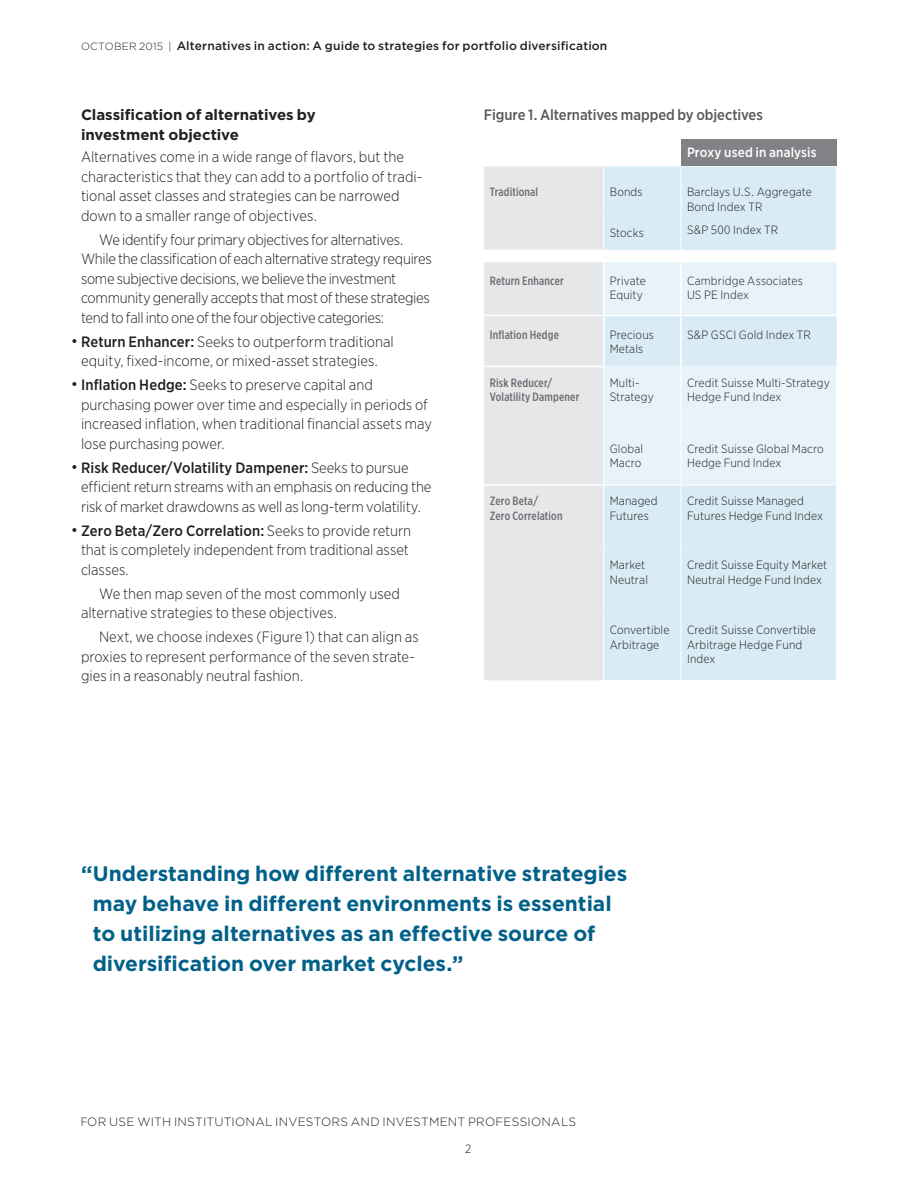
<style>
.page{position:relative;width:918px;height:1188px;background:#fff}
.page>*{position:absolute;margin:0;border:0;box-sizing:border-box;transform-origin:0 0}
.Callout_large{font:700 21px/30px "Gotham";color:#006089}
.Body{font:300 15px/19.5px "Gotham Narrow";letter-spacing:-.005em;color:#231f20}
.Body-2{font:300 15px/19.5px "Gotham Narrow";letter-spacing:-.025em;color:#231f20}
.Body_no_indent{font:300 15px/19.5px "Gotham Narrow";color:#231f20}
.Subhead{font:700 15px/19.5px "Gotham";color:#231f20}
.Subhead_2{font:500 15px "Gotham Narrow";letter-spacing:-.005em;color:#57585a}
.Table_head{font:500 13.5px "Gotham Narrow";letter-spacing:.01em;color:#fff}
.Table_text{font:300 12px/14.4px "Gotham Narrow";letter-spacing:.01em;color:#231f20}
.Table_text-2{font:500 12px/14.4px "Gotham X Narrow";letter-spacing:.015em;color:#6c6d70}
.t1{font:500 12px "Gotham";letter-spacing:.015em;color:#231f20}
.t2{font:300 12px "Gotham";letter-spacing:.015em;color:#231f20}
.Body-3{font:300 12px "Gotham Narrow";color:#231f20}
.s1{font-weight:300;font-size:10.5px}
.s2{font-weight:500}
.s3{font-family:"Gotham Narrow"}
</style>
<div class="page">
<div style="left:681px;top:140px;width:156px;height:26px;background:#808285"></div>
<div style="left:484px;top:166px;width:119px;height:514px;background:#e6e7e9"></div>
<div style="left:604px;top:166px;width:232px;height:514px;background:#d9ecf5"></div>
<div style="left:484px;top:250px;width:353px;height:11px;background:#fff"></div>
<svg style="left:604px;top:262px;width:233px;height:223px;background:#e4f1f8"></svg>
<hr style="left:484px;top:261px;width:120px;height:1px;background:#fff">
<hr style="left:604px;top:261px;width:77px;height:1px;background:#fff">
<hr style="left:681px;top:261px;width:156px;height:1px;background:#fff">
<hr style="left:680px;top:262px;width:2px;height:53px;background:#fff">
<hr style="left:484px;top:315px;width:120px;height:1px;background:#fff">
<hr style="left:604px;top:315px;width:77px;height:1px;background:#fff">
<hr style="left:681px;top:315px;width:156px;height:1px;background:#fff">
<hr style="left:680px;top:316px;width:2px;height:50px;background:#fff">
<hr style="left:484px;top:366px;width:121px;height:1px;background:#fff">
<hr style="left:484px;top:484px;width:119px;height:2px;background:#fff">
<hr style="left:681px;top:166px;width:1px;height:48px;background:#fff">
<hr style="left:681px;top:214px;width:1px;height:36px;background:#fff">
<hr style="left:603px;top:485px;width:78px;height:1px;background:#fff">
<hr style="left:681px;top:485px;width:156px;height:1px;background:#fff">
<hr style="left:681px;top:366px;width:1px;height:66px;background:#fff">
<hr style="left:836px;top:366px;width:1px;height:66px;background:#fff">
<hr style="left:681px;top:432px;width:1px;height:53px;background:#fff">
<hr style="left:836px;top:432px;width:1px;height:53px;background:#fff">
<hr style="left:681px;top:485px;width:1px;height:64px;background:#fff">
<hr style="left:681px;top:549px;width:1px;height:65px;background:#fff">
<hr style="left:681px;top:614px;width:1px;height:66px;background:#fff">
<p class="t1" style="left:81px;top:38px;width:528px"><span class="s1">OCTOBER 2015 |</span> Alternatives in action: A guide to strategies for portfolio diversification</p>
<p class="Subhead" style="left:81px;top:105px;width:236px">Classification of alternatives by investment objective</p>
<p class="Body_no_indent" style="left:81px;top:147px;width:343px">Alternatives come in a wide range of flavors, but the characteristics that they can add to a portfolio of tradi&shy;tional asset classes and strategies can be narrowed down to a smaller range of objectives.</p>
<p class="Body-2" style="left:81px;top:229px;width:352px;text-indent:18px">We identify four primary objectives for alternatives.<br>While the classification of each alternative strategy requires some subjective decisions, we believe the investment community generally accepts that most of these strategies tend to fall into one of the four objective categories:</p>
<p class="Body" style="left:81px;top:331px;width:314px">•<span class="s2">Return Enhancer:</span> Seeks to outperform traditional equity, fixed-income, or mixed-asset strategies.</p>
<p class="Body" style="left:81px;top:375px;width:353px">•<span class="s2">Inflation Hedge:</span> Seeks to preserve capital and purchasing power over time and especially in periods of increased inflation, when traditional financial assets may lose purchasing power.</p>
<p class="Body" style="left:81px;top:457px;width:352px">•<span class="s2">Risk Reducer/Volatility Dampener:</span> Seeks to pursue efficient return streams with an emphasis on reducing the risk of market drawdowns as well as long-term volatility.</p>
<p class="Body" style="left:81px;top:520px;width:332px">•<span class="s2">Zero Beta/Zero Correlation:</span> Seeks to provide return that is completely independent from traditional asset classes.</p>
<p class="Body" style="left:81px;top:583px;width:321px;text-indent:18px">We then map seven of the most commonly used alternative strategies to these objectives.</p>
<p class="Body" style="left:81px;top:627px;width:339px;text-indent:18px">Next, we choose indexes (Figure 1) that can align as proxies to represent performance of the seven strate&shy;gies in a reasonably neutral fashion.</p>
<p class="Subhead_2" style="left:484px;top:105px;width:280px">Figure 1. Alternatives mapped by objectives</p>
<p class="Table_head" style="left:687px;top:144px;width:131px">Proxy used in analysis</p>
<p class="Table_text-2" style="left:490px;top:185px;width:50px">Traditional</p>
<p class="Table_text" style="left:610px;top:185px;width:34px">Bonds</p>
<p class="Table_text" style="left:687px;top:185px;width:126px">Barclays U.S. Aggregate<br>Bond Index TR</p>
<p class="Table_text" style="left:610px;top:225px;width:36px">Stocks</p>
<p class="Table_text" style="left:687px;top:222px;width:93px">S&amp;P 500 Index TR</p>
<p class="Table_text-2" style="left:490px;top:273px;width:75px">Return Enhancer</p>
<p class="Table_text" style="left:610px;top:273px;width:38px">Private<br>Equity</p>
<p class="Table_text" style="left:687px;top:273px;width:117px">Cambridge Associates<br>US PE Index</p>
<p class="Table_text-2" style="left:490px;top:327px;width:71px">Inflation Hedge</p>
<p class="Table_text" style="left:610px;top:327px;width:46px">Precious<br>Metals</p>
<p class="Table_text" style="left:687px;top:327px;width:125px">S&amp;P GSCI Gold Index TR</p>
<p class="Table_text-2" style="left:490px;top:375px;width:91px">Risk Reducer/<br>Volatility Dampener</p>
<p class="Table_text" style="left:610px;top:375px;width:46px">Multi-<br>Strategy</p>
<p class="Table_text" style="left:687px;top:375px;width:144px">Credit Suisse Multi-Strategy<br>Hedge Fund Index</p>
<p class="Table_text" style="left:610px;top:441px;width:35px">Global<br>Macro</p>
<p class="Table_text" style="left:687px;top:441px;width:138px">Credit Suisse Global Macro<br>Hedge Fund Index</p>
<p class="Table_text-2" style="left:490px;top:494px;width:74px">Zero Beta/<br>Zero Correlation</p>
<p class="Table_text" style="left:610px;top:494px;width:49px">Managed<br>Futures</p>
<p class="Table_text" style="left:687px;top:494px;width:138px">Credit Suisse Managed<br>Futures Hedge Fund Index</p>
<p class="Table_text" style="left:610px;top:558px;width:40px">Market<br>Neutral</p>
<p class="Table_text" style="left:687px;top:558px;width:142px">Credit Suisse Equity Market<br>Neutral Hedge Fund Index</p>
<p class="Table_text" style="left:610px;top:622px;width:61px">Convertible<br>Arbitrage</p>
<p class="Table_text" style="left:687px;top:622px;width:130px">Credit Suisse Convertible<br>Arbitrage Hedge Fund<br>Index</p>
<p class="Callout_large" style="left:93px;top:858px;width:536px;text-indent:-12px">“Understanding how different alternative strategies may behave in different environments is essential to utilizing alternatives as an effective source of diversification over market cycles.”</p>
<p class="t2" style="left:81px;top:1114px;width:497px"><span class="s3">F</span>OR USE WITH INSTITUTIONAL INVESTORS AND INVESTMENT PROFESSIONALS</p>
<p class="Body-3" style="left:465px;top:1142px;width:8px">2</p>
</div>
